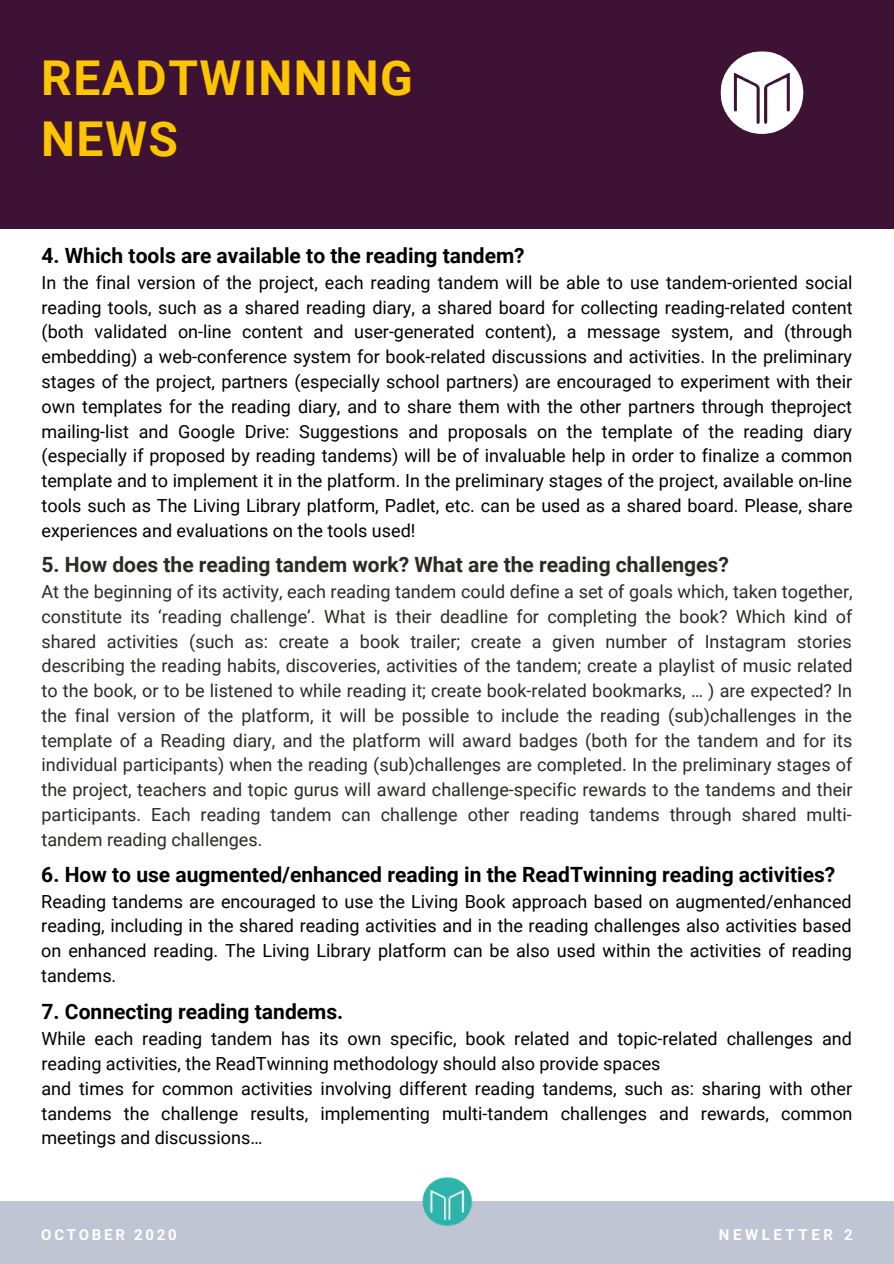
<style>
.page{position:relative;width:894px;height:1264px;background:#fff}
.page>*{position:absolute;margin:0;border:0;box-sizing:border-box;transform-origin:0 0}
.t1{font:700 48px/60.8px "Roboto";letter-spacing:.03em;color:#fdc400}
.t2{font:700 21px "Roboto";color:#000}
.t3{font:700 21px "Roboto";color:#2d2926}
.t4{font:18px/24.8px "Roboto";color:#000;text-align:justify}
.t5{font:18px/24.8px "Roboto";color:#2d2926;text-align:justify}
.t6{font:700 15px "Roboto";letter-spacing:.18em;color:#fff}
.t7{font:700 15px "Roboto";letter-spacing:.24em;color:#fff}
</style>
<div class="page">
<div style="left:0;top:0;width:893px;height:229px;background:#3d1235"></div>
<div style="left:0;top:1201px;width:893px;height:62px;background:#bfc5d3"></div>
<img style="left:720px;top:51px;width:84px;height:83px">
<img style="left:422px;top:1177px;width:50px;height:49px">
<h1 class="t1" style="left:41px;top:48px;width:373px">READTWINNING<br>NEWS</h1>
<p class="t2" style="left:41px;top:243px;width:484px">4. Which tools are available to the reading tandem?</p>
<p class="t4" style="left:41px;top:270px;width:812px">In the final version of the project, each reading tandem will be able to use tandem-oriented social reading tools, such as a shared reading diary, a shared board for collecting reading-related content (both validated on-line content and user-generated content), a message system, and (through embedding) a web-conference system for book-related discussions and activities. In the preliminary stages of the project, partners (especially school partners) are encouraged to experiment with their own templates for the reading diary, and to share them with the other partners through theproject mailing-list and Google Drive: Suggestions and proposals on the template of the reading diary (especially if proposed by reading tandems) will be of invaluable help in order to finalize a common template and to implement it in the platform. In the preliminary stages of the project, available on-line tools such as The Living Library platform, Padlet, etc. can be used as a shared board. Please, share experiences and evaluations on the tools used!</p>
<p class="t3" style="left:41px;top:552px;width:688px">5. How does the reading tandem work? What are the reading challenges?</p>
<p class="t5" style="left:41px;top:579px;width:812px">At the beginning of its activity, each reading tandem could define a set of goals which, taken together, constitute its ‘reading challenge’. What is their deadline for completing the book? Which kind of shared activities (such as: create a book trailer; create a given number of Instagram stories describing the reading habits, discoveries, activities of the tandem; create a playlist of music related to the book, or to be listened to while reading it; create book-related bookmarks, … ) are expected? In the final version of the platform, it will be possible to include the reading (sub)challenges in the template of a Reading diary, and the platform will award badges (both for the tandem and for its individual participants) when the reading (sub)challenges are completed. In the preliminary stages of the project, teachers and topic gurus will award challenge-specific rewards to the tandems and their participants. Each reading tandem can challenge other reading tandems through shared multi&shy;tandem reading challenges.</p>
<p class="t2" style="left:41px;top:862px;width:795px">6. How to use augmented/enhanced reading in the ReadTwinning reading activities?</p>
<p class="t4" style="left:41px;top:889px;width:811px">Reading tandems are encouraged to use the Living Book approach based on augmented/enhanced reading, including in the shared reading activities and in the reading challenges also activities based on enhanced reading. The Living Library platform can be also used within the activities of reading tandems.</p>
<p class="t2" style="left:41px;top:999px;width:303px">7. Connecting reading tandems.</p>
<p class="t4" style="left:41px;top:1026px;width:812px;text-align:left">While each reading tandem has its own specific, book related and topic-related challenges and reading activities, the ReadTwinning methodology should also provide spaces<br>and times for common activities involving different reading tandems, such as: sharing with other tandems the challenge results, implementing multi-tandem challenges and rewards, common meetings and discussions…</p>
<p class="t6" style="left:41px;top:1226px;width:137px">OCTOBER 2020</p>
<p class="t7" style="left:718px;top:1226px;width:135px">NEWLETTER 2</p>
</div>
